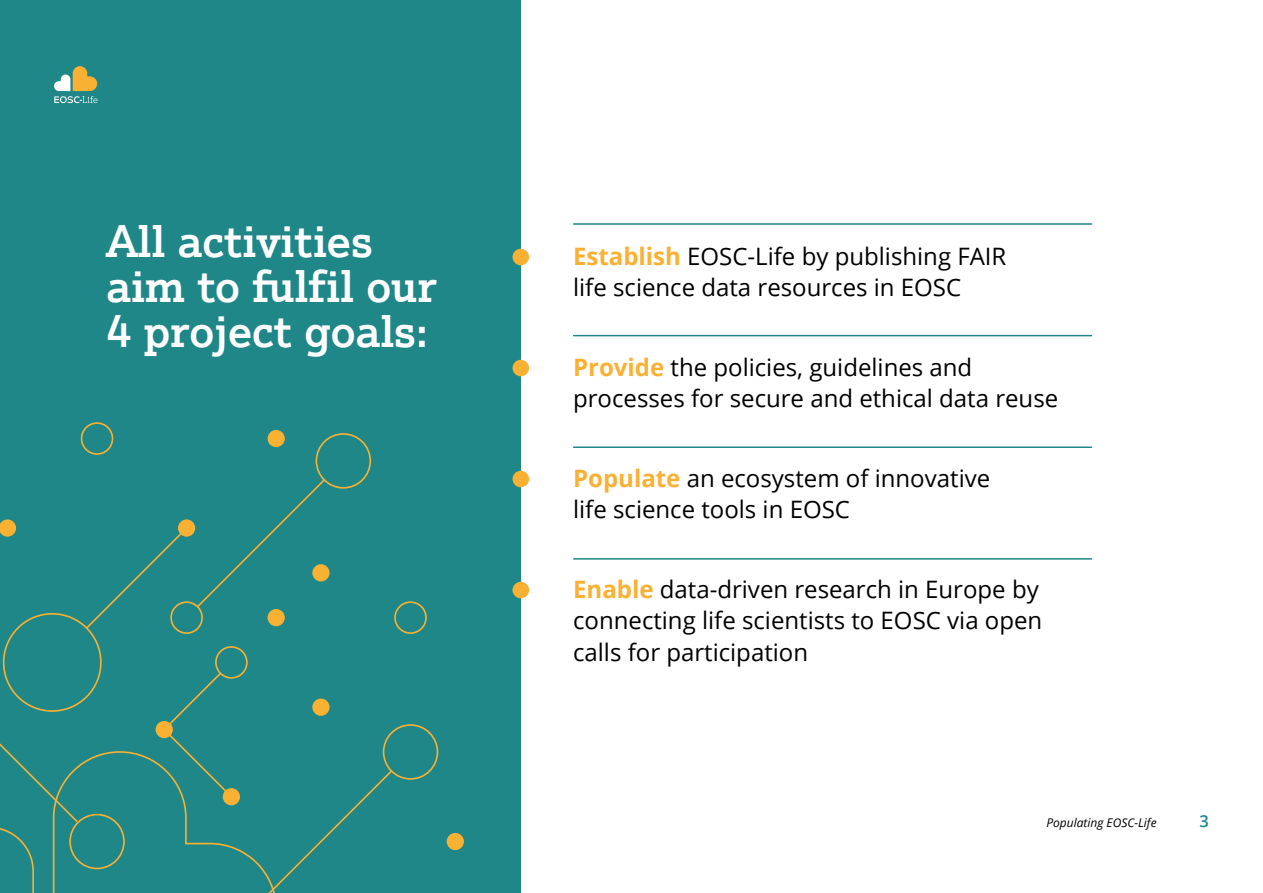
<style>
.page{position:relative;width:1263px;height:893px;background:#fff}
.page>*{position:absolute;margin:0;border:0;box-sizing:border-box;transform-origin:0 0}
.heading_1{font:500 44.55px/45px "Justus Pro";color:#fff}
.bullets_1{font:24px/31.5px "Open Sans";color:#000}
.t1{font:600 16.5px "Open Sans";color:#1f8787}
.heading_2{font:italic 12px "Open Sans";color:#000}
.s1{font-weight:700;color:#fab033}
</style>
<div class="page">
<div style="left:0;top:0;width:521px;height:893px;background:#1f8787"></div>
<hr style="left:574px;top:223px;width:517px;height:2px;background:#1f8787">
<hr style="left:574px;top:335px;width:517px;height:1px;background:#1f8787">
<hr style="left:574px;top:446px;width:517px;height:2px;background:#1f8787">
<hr style="left:574px;top:558px;width:517px;height:2px;background:#1f8787">
<div style="left:268px;top:430px;width:17px;height:17px;background:#f9b133;border-radius:50%"></div>
<div style="left:447px;top:833px;width:17px;height:17px;background:#f9b133;border-radius:50%"></div>
<div style="left:383px;top:724px;width:55px;height:56px;border:2px solid #f9b133;border-radius:50%"></div>
<div style="left:316px;top:433px;width:55px;height:56px;border:2px solid #f9b133;border-radius:50%"></div>
<div style="left:394px;top:601px;width:33px;height:33px;border:2px solid #f9b133;border-radius:50%"></div>
<div style="left:81px;top:422px;width:32px;height:33px;border:2px solid #f9b133;border-radius:50%"></div>
<svg style="left:0;top:478px;width:394px;height:415px"></svg>
<div style="left:512px;top:249px;width:17px;height:16px;background:#fab033;border-radius:50%"></div>
<div style="left:512px;top:582px;width:17px;height:16px;background:#fab033;border-radius:50%"></div>
<div style="left:512px;top:471px;width:17px;height:16px;background:#fab033;border-radius:50%"></div>
<div style="left:512px;top:360px;width:17px;height:16px;background:#fab033;border-radius:50%"></div>
<svg style="left:54px;top:66px;width:43px;height:37px"></svg>
<p class="heading_1" style="left:106px;top:217px;width:332px">All activities aim to fulfil our<br>4 project goals:</p>
<p class="bullets_1" style="left:573px;top:240px;width:435px"><span class="s1">Establish</span> EOSC-Life by publishing FAIR life science data resources in EOSC</p>
<p class="bullets_1" style="left:573px;top:351px;width:487px"><span class="s1">Provide</span> the policies, guidelines and processes for secure and ethical data reuse</p>
<p class="bullets_1" style="left:573px;top:462px;width:419px"><span class="s1">Populate</span> an ecosystem of innovative life science tools in EOSC</p>
<p class="bullets_1" style="left:573px;top:573px;width:471px"><span class="s1">Enable</span> data-driven research in Europe by connecting life scientists to EOSC via open calls for participation</p>
<p class="heading_2" style="left:1046px;top:814px;width:112px">Populating EOSC-Life</p>
<p class="t1" style="left:1199px;top:810px;width:11px">3</p>
</div>
